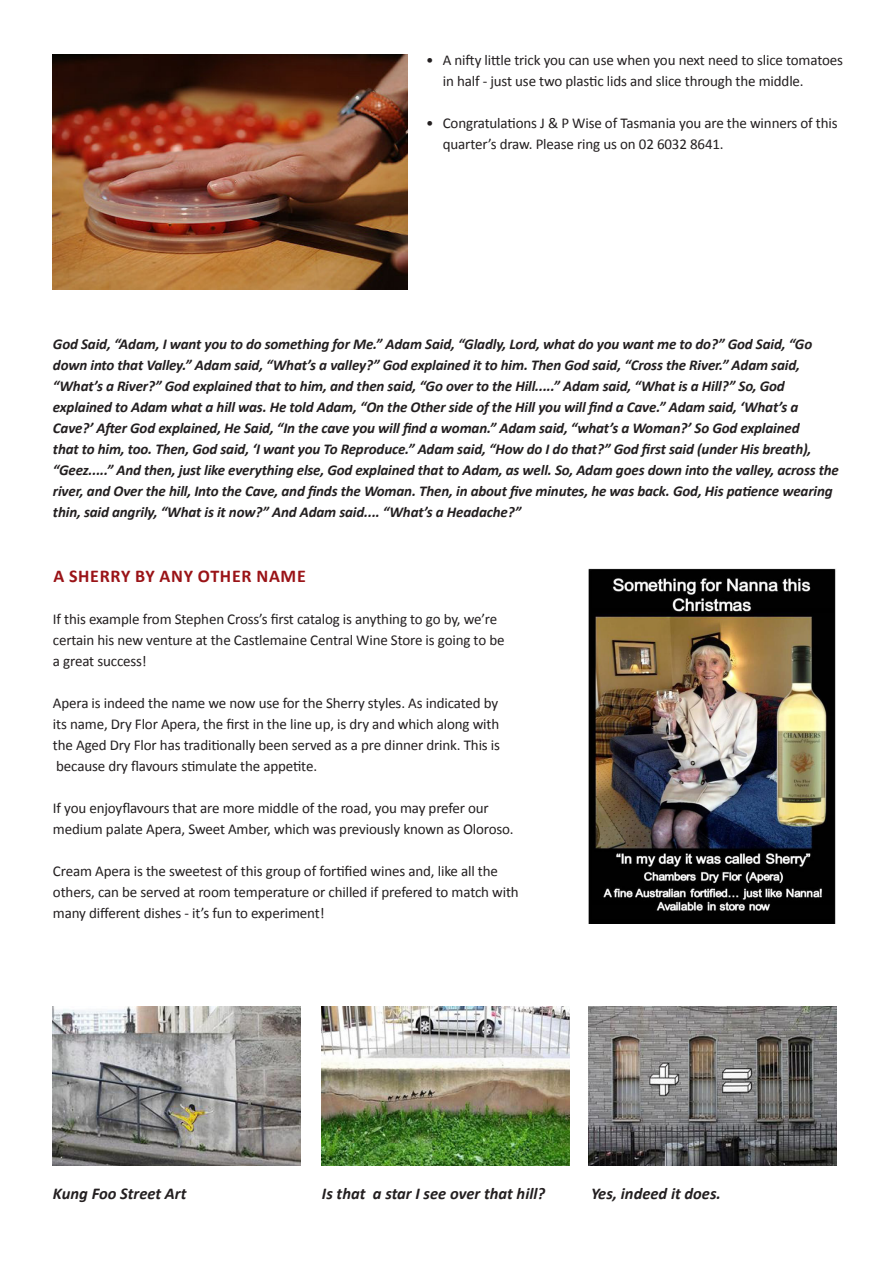
<style>
.page{position:relative;width:893px;height:1263px;background:#fff}
.page>*{position:absolute;margin:0;border:0;box-sizing:border-box;transform-origin:0 0}
.t1{font:700 18px "Calibri";letter-spacing:.04em;color:#9a1317}
.t2{font:italic 700 16.5px "Calibri";color:#231f20}
.t3{font:italic 700 15px/21px "Calibri";letter-spacing:-.01em;color:#231f20}
.t4{font:15px "Calibri";letter-spacing:-.01em;color:#231f20}
</style>
<div class="page">
<img style="left:589px;top:569px;width:247px;height:355px">
<img style="left:589px;top:1007px;width:248px;height:158px">
<img style="left:322px;top:1007px;width:248px;height:158px">
<img style="left:53px;top:1007px;width:248px;height:158px">
<img style="left:53px;top:54px;width:355px;height:236px">
<p class="t4" style="left:426px;top:51px;width:418px">• A nifty little trick you can use when you next need to slice tomatoes</p>
<p class="t4" style="left:443px;top:72px;width:362px">in half - just use two plastic lids and slice through the middle.</p>
<p class="t4" style="left:426px;top:114px;width:413px">• Congratulations J &amp; P Wise of Tasmania you are the winners of this</p>
<p class="t4" style="left:443px;top:135px;width:282px">quarter’s draw. Please ring us on 02 6032 8641.</p>
<p class="t3" style="left:53px;top:334px;width:787px">God Said, “Adam, I want you to do something for Me.” Adam Said, “Gladly, Lord, what do you want me to do?” God Said, “Go down into that Valley.” Adam said, “What’s a valley?” God explained it to him. Then God said, “Cross the River.” Adam said, “What’s a River?” God explained that to him, and then said, “Go over to the Hill.....” Adam said, “What is a Hill?” So, God explained to Adam what a hill was. He told Adam, “On the Other side of the Hill you will find a Cave.” Adam said, ‘What’s a Cave?’ After God explained, He Said, “In the cave you will find a woman.” Adam said, “what’s a Woman?’ So God explained<br>that to him, too. Then, God said, ‘I want you To Reproduce.” Adam said, “How do I do that?” God first said (under His breath), “Geez.....” And then, just like everything else, God explained that to Adam, as well. So, Adam goes down into the valley, across the river, and Over the hill, Into the Cave, and finds the Woman. Then, in about five minutes, he was back. God, His patience wearing thin, said angrily, “What is it now?” And Adam said.... “What’s a Headache?”</p>
<p class="t1" style="left:53px;top:565px;width:254px">A SHERRY BY ANY OTHER NAME</p>
<p class="t4" style="left:53px;top:610px;width:446px">If this example from Stephen Cross’s first catalog is anything to go by, we’re</p>
<p class="t4" style="left:53px;top:631px;width:453px">certain his new venture at the Castlemaine Central Wine Store is going to be</p>
<p class="t4" style="left:53px;top:652px;width:95px">a great success!</p>
<p class="t4" style="left:53px;top:694px;width:447px">Apera is indeed the name we now use for the Sherry styles. As indicated by</p>
<p class="t4" style="left:53px;top:715px;width:448px">its name, Dry Flor Apera, the first in the line up, is dry and which along with</p>
<p class="t4" style="left:53px;top:736px;width:449px">the Aged Dry Flor has traditionally been served as a pre dinner drink. This is</p>
<p class="t4" style="left:56px;top:757px;width:262px">because dry flavours stimulate the appetite.</p>
<p class="t4" style="left:53px;top:799px;width:437px">If you enjoyflavours that are more middle of the road, you may prefer our</p>
<p class="t4" style="left:53px;top:820px;width:462px">medium palate Apera, Sweet Amber, which was previously known as Oloroso.</p>
<p class="t4" style="left:53px;top:862px;width:447px">Cream Apera is the sweetest of this group of fortified wines and, like all the</p>
<p class="t4" style="left:53px;top:883px;width:467px">others, can be served at room temperature or chilled if prefered to match with</p>
<p class="t4" style="left:53px;top:904px;width:273px">many different dishes - it’s fun to experiment!</p>
<p class="t2" style="left:53px;top:1183px;width:135px">Kung Foo Street Art</p>
<p class="t2" style="left:322px;top:1183px;width:225px">Is that a star I see over that hill?</p>
<p class="t2" style="left:591px;top:1183px;width:131px">Yes, indeed it does.</p>
</div>
